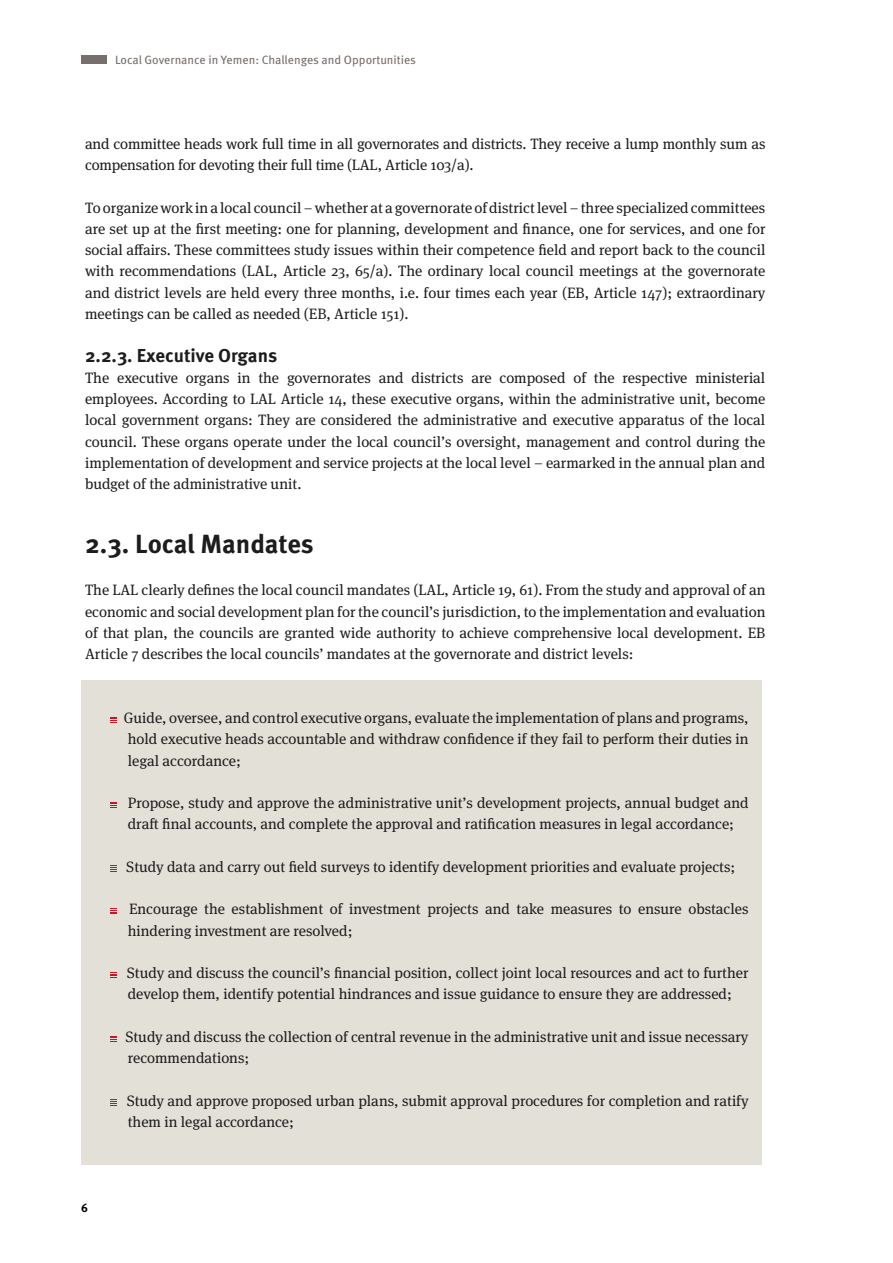
<style>
.page{position:relative;width:893px;height:1263px;background:#fff}
.page>*{position:absolute;margin:0;border:0;box-sizing:border-box;transform-origin:0 0}
.t1{font:700 26.25px "Meta Pro";letter-spacing:-.005em;color:#1c1c1c}
.t2{font:700 18.75px "Meta Pro";letter-spacing:-.005em;color:#1c1c1c}
.t3{font:15px/21.3px "Meta Serif Pro";color:#1c1c1c}
.t4{font:12px "Meta Pro";color:#766f6c}
.t5{font:700 12px "Meta Pro";color:#000}
</style>
<div class="page">
<div style="left:81px;top:55px;width:26px;height:9px;background:#766f6c"></div>
<div style="left:81px;top:680px;width:680px;height:485px;background:#e3e0d8"></div>
<svg style="left:111px;top:717px;width:6px;height:6px"></svg>
<svg style="left:111px;top:802px;width:6px;height:6px"></svg>
<svg style="left:111px;top:865px;width:6px;height:7px"></svg>
<svg style="left:111px;top:908px;width:6px;height:6px"></svg>
<svg style="left:111px;top:972px;width:6px;height:6px"></svg>
<svg style="left:111px;top:1036px;width:6px;height:6px"></svg>
<svg style="left:111px;top:1099px;width:6px;height:7px"></svg>
<p class="t4" style="left:115px;top:50px;width:303px">Local Governance in Yemen: Challenges and Opportunities</p>
<p class="t3" style="left:85px;top:132px;width:682px">and committee heads work full time in all governorates and districts. They receive a lump monthly sum as compensation for devoting their full time (LAL, Article 103/a).</p>
<p class="t3" style="left:85px;top:196px;width:682px;text-align:justify">To organize work in a local council – whether at a governorate of district level – three specialized committees are set up at the first meeting: one for planning, development and finance, one for services, and one for social affairs. These committees study issues within their competence field and report back to the council with recommendations (LAL, Article 23, 65/a). The ordinary local council meetings at the governorate and district levels are held every three months, i.e. four times each year (EB, Article 147); extraordinary meetings can be called as needed (EB, Article 151).</p>
<p class="t2" style="left:85px;top:340px;width:194px">2.2.3. Executive Organs</p>
<p class="t3" style="left:85px;top:366px;width:682px;text-align:justify">The executive organs in the governorates and districts are composed of the respective ministerial employees. According to LAL Article 14, these executive organs, within the administrative unit, become local government organs: They are considered the administrative and executive apparatus of the local council. These organs operate under the local council’s oversight, management and control during the implementation of development and service projects at the local level – earmarked in the annual plan and budget of the administrative unit.</p>
<h1 class="t1" style="left:85px;top:523px;width:230px">2.3. Local Mandates</h1>
<p class="t3" style="left:85px;top:579px;width:682px;text-align:justify">The LAL clearly defines the local council mandates (LAL, Article 19, 61). From the study and approval of an economic and social development plan for the council’s jurisdiction, to the implementation and evaluation of that plan, the councils are granted wide authority to achieve comprehensive local development. EB Article 7 describes the local councils’ mandates at the governorate and district levels:</p>
<p class="t5" style="left:81px;top:1198px;width:8px">6</p>
<p class="t3" style="left:124px;top:706px;width:626px;text-align:justify">Guide, oversee, and control executive organs, evaluate the implementation of plans and programs, hold executive heads accountable and withdraw confidence if they fail to perform their duties in legal accordance;</p>
<p class="t3" style="left:128px;top:791px;width:622px">Propose, study and approve the administrative unit’s development projects, annual budget and draft final accounts, and complete the approval and ratification measures in legal accordance;</p>
<p class="t3" style="left:126px;top:855px;width:611px">Study data and carry out field surveys to identify development priorities and evaluate projects;</p>
<p class="t3" style="left:128px;top:898px;width:622px">Encourage the establishment of investment projects and take measures to ensure obstacles hindering investment are resolved;</p>
<p class="t3" style="left:127px;top:961px;width:623px">Study and discuss the council’s financial position, collect joint local resources and act to further develop them, identify potential hindrances and issue guidance to ensure they are addressed;</p>
<p class="t3" style="left:125px;top:1025px;width:625px">Study and discuss the collection of central revenue in the administrative unit and issue necessary recommendations;</p>
<p class="t3" style="left:127px;top:1089px;width:623px">Study and approve proposed urban plans, submit approval procedures for completion and ratify them in legal accordance;</p>
</div>
